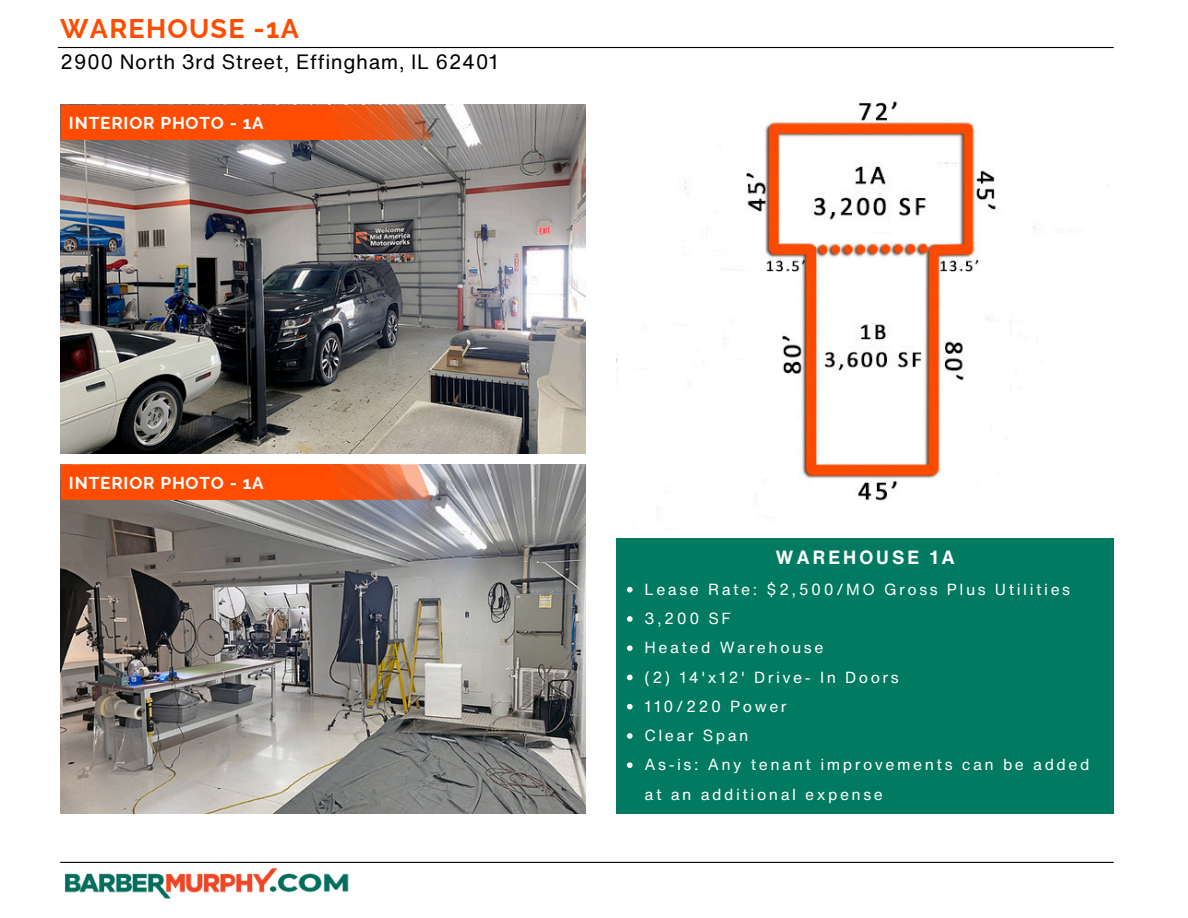
<style>
.page{position:relative;width:1188px;height:918px;background:#fff}
.page>*{position:absolute;margin:0;border:0;box-sizing:border-box;transform-origin:0 0}
.t1{font:700 27px "Raleway";letter-spacing:.045em;color:#ff4c00}
.t2{font:20.25px "Helvetica Now Text";letter-spacing:.025em;color:#000}
.t3{font:700 18.6px "Helvetica Now Text";letter-spacing:.16em;color:#fff}
.t4{font:700 17.25px "Raleway";letter-spacing:.045em;color:#fff}
.t5{font:15.6px/29.2px "Helvetica Now Text";letter-spacing:.16em;color:#fff}
</style>
<div class="page">
<img style="left:60px;top:105px;width:526px;height:348px">
<svg style="left:61px;top:105px;width:371px;height:35px;background:#f4510b"></svg>
<img style="left:60px;top:464px;width:526px;height:349px">
<svg style="left:61px;top:465px;width:371px;height:35px;background:#f95612"></svg>
<hr style="left:58px;top:47px;width:1056px;height:1px;background:#000">
<hr style="left:60px;top:862px;width:1054px;height:1px;background:#000">
<img style="left:65px;top:867px;width:284px;height:32px">
<img style="left:616px;top:101px;width:419px;height:415px">
<div style="left:616px;top:538px;width:497px;height:275px;background:#007a60"></div>
<svg style="left:627px;top:587px;width:6px;height:6px"></svg>
<svg style="left:627px;top:616px;width:6px;height:6px"></svg>
<svg style="left:627px;top:645px;width:6px;height:6px"></svg>
<svg style="left:627px;top:675px;width:6px;height:5px"></svg>
<svg style="left:627px;top:704px;width:6px;height:6px"></svg>
<svg style="left:627px;top:733px;width:6px;height:6px"></svg>
<svg style="left:627px;top:762px;width:6px;height:6px"></svg>
<h3 class="t1" style="left:60px;top:13px;width:240px">WAREHOUSE -1A</h3>
<p class="t2" style="left:60px;top:46px;width:439px">2900 North 3rd Street, Effingham, IL 62401</p>
<h1 class="t4" style="left:69px;top:113px;width:196px">INTERIOR PHOTO - 1A</h1>
<p class="t4" style="left:69px;top:472px;width:196px">INTERIOR PHOTO - 1A</p>
<h4 class="t3" style="left:775px;top:544px;width:181px">WAREHOUSE 1A</h4>
<p class="t5" style="left:645px;top:574px;width:427px">Lease Rate: $2,500/MO Gross Plus Utilities</p>
<p class="t5" style="left:645px;top:604px;width:88px">3,200 SF</p>
<h4 class="t5" style="left:645px;top:633px;width:180px">Heated Warehouse</h4>
<p class="t5" style="left:645px;top:662px;width:256px">(2) 14'x12' Drive- In Doors</p>
<p class="t5" style="left:645px;top:691px;width:144px">110/220 Power</p>
<h2 class="t5" style="left:645px;top:721px;width:105px">Clear Span</h2>
<p class="t5" style="left:645px;top:750px;width:446px">As-is: Any tenant improvements can be added at an additional expense</p>
</div>
